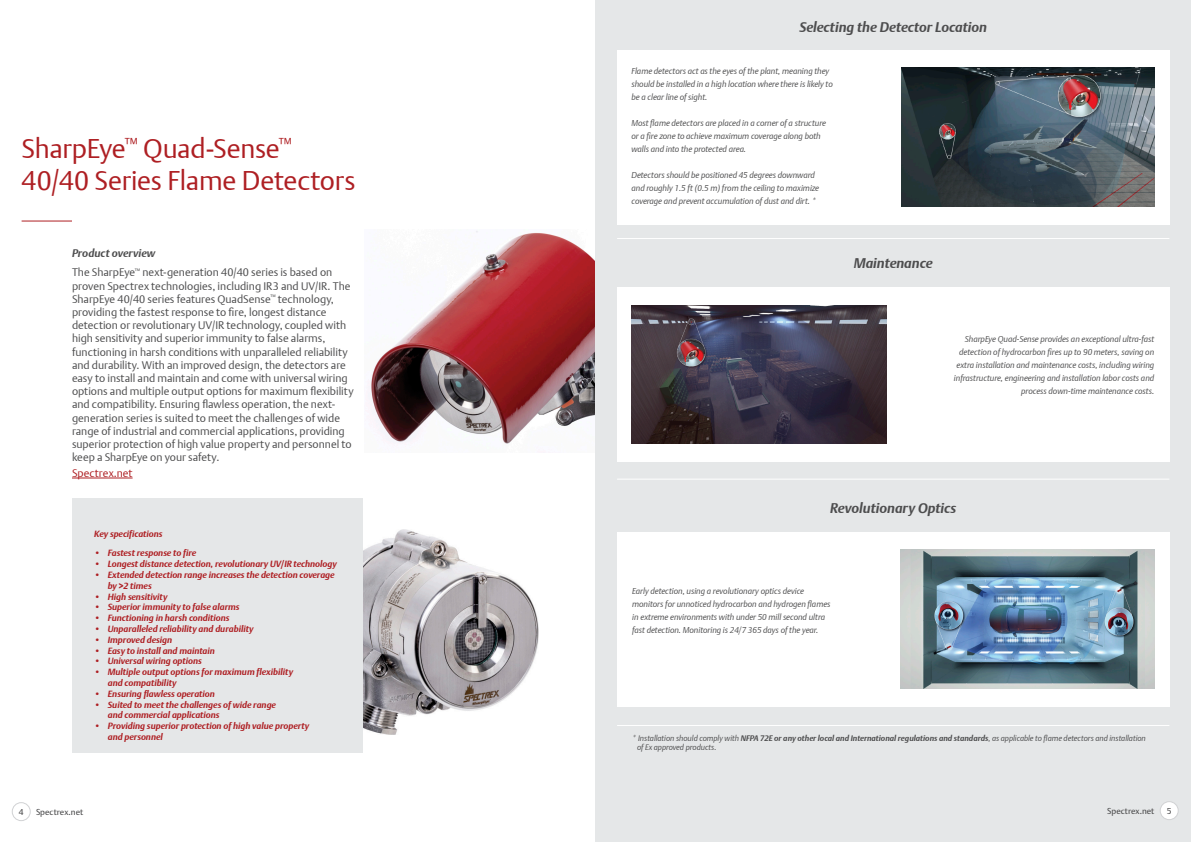
<style>
.page{position:relative;width:1191px;height:842px;background:#fff}
.page>*{position:absolute;margin:0;border:0;box-sizing:border-box;transform-origin:0 0}
.t1{font:27px/32.4px "DTL Argo T Light";letter-spacing:-.01em;color:#ae1f23}
.t2{font:italic 700 14px "DTL Argo T";color:#4d4d4e}
.t3{font:11px/13.2px "DTL Argo T Light";color:#4d4d4e}
.t4{font:italic 700 11px "DTL Argo T";color:#4d4d4e}
.t5{font:11px "DTL Argo T Light";letter-spacing:.005em;color:#ae1f23}
.t6{font:italic 700 9px/10.8px "DTL Argo T";color:#ae1f23}
.t7{font:italic 8.5px/13px "DTL Argo T Light";letter-spacing:-.005em;color:#4d4d4e}
.t8{font:8.5px "DTL Argo T";color:#4d4d4e}
.t9{font:italic 8px/9.6px "DTL Argo T Light";letter-spacing:-.005em;color:#4d4d4e}
.s1{font-family:"DTL Argo T";font-weight:700}
</style>
<div class="page">
<img style="left:362px;top:529px;width:176px;height:205px">
<img style="left:370px;top:231px;width:225px;height:213px">
<hr style="left:72px;top:478px;width:61px;height:1px;background:#ae1f23">
<div style="left:72px;top:498px;width:290px;height:254px;background:#e5e7e8"></div>
<div style="left:12px;top:802px;width:19px;height:19px;border:1px solid #d1d2d4;border-radius:50%"></div>
<div style="left:595px;top:0;width:596px;height:842px;background:#e5e7e8"></div>
<div style="left:1160px;top:801px;width:18px;height:18px;background:#fff;border-radius:50%"></div>
<div style="left:1160px;top:801px;width:19px;height:19px;border:1px solid #d1d2d4;border-radius:50%"></div>
<div style="left:617px;top:50px;width:552px;height:174px;background:#fff"></div>
<div style="left:617px;top:287px;width:552px;height:175px;background:#fff"></div>
<div style="left:617px;top:532px;width:552px;height:174px;background:#fff"></div>
<hr style="left:617px;top:238px;width:552px;height:1px;background:#fff">
<hr style="left:617px;top:478px;width:552px;height:1px;background:#fff">
<hr style="left:617px;top:725px;width:552px;height:1px;background:#fff">
<hr style="left:22px;top:220px;width:50px;height:1px;background:#ae1f23">
<img style="left:902px;top:68px;width:252px;height:138px">
<img style="left:632px;top:305px;width:254px;height:139px">
<img style="left:900px;top:550px;width:254px;height:138px">
<h1 class="t1" style="left:22px;top:131px;width:336px">SharpEye<sup>™</sup> Quad-Sense<sup>™<br></sup>40/40 Series Flame Detectors</h1>
<p class="t4" style="left:72px;top:247px;width:85px">Product overview</p>
<p class="t3" style="left:72px;top:266px;width:283px">The SharpEye<sup>™</sup> next-generation 40/40 series is based on proven Spectrex technologies, including IR3 and UV/IR. The SharpEye 40/40 series features QuadSense<sup>™</sup> technology, providing the fastest response to fire, longest distance detection or revolutionary UV/IR technology, coupled with high sensitivity and superior immunity to false alarms, functioning in harsh conditions with unparalleled reliability and durability. With an improved design, the detectors are easy to install and maintain and come with universal wiring options and multiple output options for maximum flexibility and compatibility. Ensuring flawless operation, the next&shy;generation series is suited to meet the challenges of wide range of industrial and commercial applications, providing superior protection of high value property and personnel to keep a SharpEye on your safety.</p>
<p class="t5" style="left:72px;top:467px;width:62px">Spectrex.net</p>
<p class="t6" style="left:94px;top:528px;width:70px">Key specifications</p>
<p class="t6" style="left:94px;top:548px;width:104px">• Fastest response to fire</p>
<p class="t6" style="left:94px;top:558px;width:244px">• Longest distance detection, revolutionary UV/IR technology</p>
<p class="t6" style="left:108px;top:569px;width:228px;text-indent:-14px">• Extended detection range increases the detection coverage by &gt;2 times</p>
<p class="t6" style="left:94px;top:591px;width:75px">• High sensitivity</p>
<p class="t6" style="left:94px;top:602px;width:147px">• Superior immunity to false alarms</p>
<p class="t6" style="left:94px;top:612px;width:137px">• Functioning in harsh conditions</p>
<p class="t6" style="left:94px;top:623px;width:161px">• Unparalleled reliability and durability</p>
<p class="t6" style="left:94px;top:634px;width:79px">• Improved design</p>
<p class="t6" style="left:94px;top:645px;width:122px">• Easy to install and maintain</p>
<p class="t6" style="left:94px;top:656px;width:109px">• Universal wiring options</p>
<p class="t6" style="left:108px;top:666px;width:187px;text-indent:-14px">• Multiple output options for maximum flexibility and compatibility</p>
<p class="t6" style="left:94px;top:688px;width:122px">• Ensuring flawless operation</p>
<p class="t6" style="left:108px;top:699px;width:170px;text-indent:-14px">• Suited to meet the challenges of wide range and commercial applications</p>
<p class="t6" style="left:108px;top:720px;width:203px;text-indent:-14px">• Providing superior protection of high value property and personnel</p>
<h2 class="t2" style="left:799px;top:19px;width:189px">Selecting the Detector Location</h2>
<p class="t7" style="left:631px;top:65px;width:203px">Flame detectors act as the eyes of the plant, meaning they should be installed in a high location where there is likely to be a clear line of sight.</p>
<p class="t7" style="left:631px;top:116px;width:196px">Most flame detectors are placed in a corner of a structure or a fire zone to achieve maximum coverage along both walls and into the protected area.</p>
<p class="t7" style="left:631px;top:168px;width:189px">Detectors should be positioned 45 degrees downward and roughly 1.5 ft (0.5 m) from the ceiling to maximize coverage and prevent accumulation of dust and dirt. *</p>
<h2 class="t2" style="left:854px;top:255px;width:80px">Maintenance</h2>
<p class="t7" style="left:954px;top:333px;width:202px;text-align:right">SharpEye Quad-Sense provides an exceptional ultra-fast detection of hydrocarbon fires up to 90 meters, saving on extra installation and maintenance costs, including wiring infrastructure, engineering and installation labor costs and process down-time maintenance costs.</p>
<h2 class="t2" style="left:830px;top:499px;width:127px">Revolutionary Optics</h2>
<p class="t7" style="left:632px;top:584px;width:200px">Early detection, using a revolutionary optics device monitors for unnoticed hydrocarbon and hydrogen flames in extreme environments with under 50 mill second ultra fast detection. Monitoring is 24/7 365 days of the year.</p>
<p class="t9" style="left:637px;top:733px;width:510px;text-indent:-5px">* Installation should comply with <span class="s1">NFPA 72E or any other local and International regulations and standards</span>, as applicable to flame detectors and installation of Ex approved products.</p>
<p class="t8" style="left:19px;top:807px;width:6px">4</p>
<p class="t8" style="left:36px;top:807px;width:49px">Spectrex.net</p>
<p class="t8" style="left:1107px;top:806px;width:49px">Spectrex.net</p>
<p class="t8" style="left:1167px;top:806px;width:6px">5</p>
</div>
